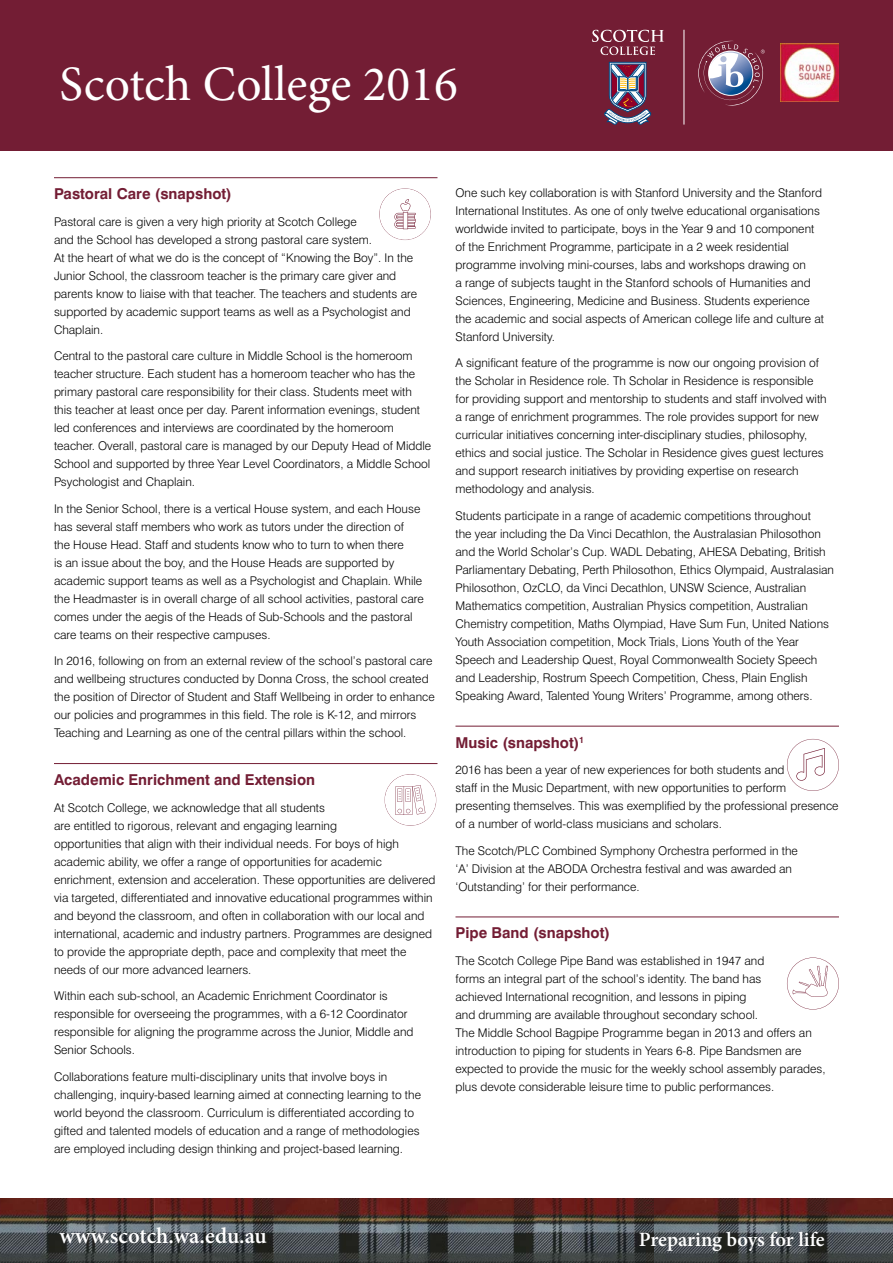
<style>
.page{position:relative;width:893px;height:1263px;background:#fff}
.page>*{position:absolute;margin:0;border:0;box-sizing:border-box;transform-origin:0 0}
.t1{font:49.5px "Minion Pro";color:#fff}
.t2{font:600 22.5px "Minion Pro";color:#fff}
.t3{font:600 20.4px "Minion Pro";letter-spacing:-.005em;color:#fff}
.t4{font:700 15px "Swiss 721 BT";color:#731d34}
.t5{font:300 12px/18px "Swiss 721 BT";color:#000}
</style>
<div class="page">
<hr style="left:54px;top:177px;width:383px;height:1px;background:#731d34">
<hr style="left:54px;top:763px;width:383px;height:1px;background:#731d34">
<hr style="left:455px;top:726px;width:384px;height:1px;background:#731d34">
<hr style="left:455px;top:917px;width:384px;height:1px;background:#731d34">
<svg style="left:379px;top:188px;width:52px;height:52px"></svg>
<svg style="left:384px;top:774px;width:52px;height:52px"></svg>
<svg style="left:787px;top:739px;width:52px;height:52px"></svg>
<svg style="left:787px;top:957px;width:52px;height:52px"></svg>
<div style="left:0;top:0;width:893px;height:151px;background:#731d34"></div>
<img style="left:0;top:1199px;width:154px;height:64px">
<img style="left:653px;top:1199px;width:240px;height:64px">
<img style="left:154px;top:1199px;width:499px;height:64px">
<hr style="left:684px;top:30px;width:1px;height:95px;background:#fff">
<svg style="left:698px;top:41px;width:67px;height:65px"></svg>
<img style="left:780px;top:43px;width:59px;height:59px">
<svg style="left:592px;top:30px;width:72px;height:25px"></svg>
<svg style="left:604px;top:62px;width:48px;height:63px"></svg>
<h1 class="t1" style="left:60px;top:54px;width:400px">Scotch College 2016</h1>
<p class="t4" style="left:54px;top:185px;width:179px">Pastoral Care (snapshot)</p>
<p class="t5" style="left:54px;top:212px;width:365px">Pastoral care is given a very high priority at Scotch College<br>and the School has developed a strong pastoral care system.<br>At the heart of what we do is the concept of “Knowing the Boy”. In the Junior School, the classroom teacher is the primary care giver and parents know to liaise with that teacher. The teachers and students are supported by academic support teams as well as a Psychologist and Chaplain.</p>
<p class="t5" style="left:54px;top:347px;width:379px">Central to the pastoral care culture in Middle School is the homeroom teacher structure. Each student has a homeroom teacher who has the primary pastoral care responsibility for their class. Students meet with this teacher at least once per day. Parent information evenings, student led conferences and interviews are coordinated by the homeroom teacher. Overall, pastoral care is managed by our Deputy Head of Middle School and supported by three Year Level Coordinators, a Middle School Psychologist and Chaplain.</p>
<p class="t5" style="left:54px;top:499px;width:371px">In the Senior School, there is a vertical House system, and each House has several staff members who work as tutors under the direction of<br>the House Head. Staff and students know who to turn to when there<br>is an issue about the boy, and the House Heads are supported by academic support teams as well as a Psychologist and Chaplain. While the Headmaster is in overall charge of all school activities, pastoral care comes under the aegis of the Heads of Sub-Schools and the pastoral care teams on their respective campuses.</p>
<p class="t5" style="left:54px;top:652px;width:382px">In 2016, following on from an external review of the school’s pastoral care and wellbeing structures conducted by Donna Cross, the school created the position of Director of Student and Staff Wellbeing in order to enhance our policies and programmes in this field. The role is K-12, and mirrors Teaching and Learning as one of the central pillars within the school.</p>
<p class="t4" style="left:54px;top:770px;width:263px">Academic Enrichment and Extension</p>
<p class="t5" style="left:54px;top:798px;width:383px">At Scotch College, we acknowledge that all students<br>are entitled to rigorous, relevant and engaging learning<br>opportunities that align with their individual needs. For boys of high academic ability, we offer a range of opportunities for academic enrichment, extension and acceleration. These opportunities are delivered via targeted, differentiated and innovative educational programmes within and beyond the classroom, and often in collaboration with our local and international, academic and industry partners. Programmes are designed to provide the appropriate depth, pace and complexity that meet the needs of our more advanced learners.</p>
<p class="t5" style="left:54px;top:987px;width:361px">Within each sub-school, an Academic Enrichment Coordinator is responsible for overseeing the programmes, with a 6-12 Coordinator responsible for aligning the programme across the Junior, Middle and Senior Schools.</p>
<p class="t5" style="left:54px;top:1067px;width:368px">Collaborations feature multi-disciplinary units that involve boys in challenging, inquiry-based learning aimed at connecting learning to the world beyond the classroom. Curriculum is differentiated according to gifted and talented models of education and a range of methodologies are employed including design thinking and project-based learning.</p>
<p class="t5" style="left:455px;top:183px;width:370px">One such key collaboration is with Stanford University and the Stanford International Institutes. As one of only twelve educational organisations worldwide invited to participate, boys in the Year 9 and 10 component of the Enrichment Programme, participate in a 2 week residential programme involving mini-courses, labs and workshops drawing on<br>a range of subjects taught in the Stanford schools of Humanities and Sciences, Engineering, Medicine and Business. Students experience the academic and social aspects of American college life and culture at Stanford University.</p>
<p class="t5" style="left:455px;top:354px;width:373px">A significant feature of the programme is now our ongoing provision of the Scholar in Residence role. Th Scholar in Residence is responsible for providing support and mentorship to students and staff involved with a range of enrichment programmes. The role provides support for new curricular initiatives concerning inter-disciplinary studies, philosophy, ethics and social justice. The Scholar in Residence gives guest lectures and support research initiatives by providing expertise on research methodology and analysis.</p>
<p class="t5" style="left:455px;top:506px;width:380px">Students participate in a range of academic competitions throughout<br>the year including the Da Vinci Decathlon, the Australasian Philosothon and the World Scholar’s Cup. WADL Debating, AHESA Debating, British Parliamentary Debating, Perth Philosothon, Ethics Olympaid, Australasian Philosothon, OzCLO, da Vinci Decathlon, UNSW Science, Australian Mathematics competition, Australian Physics competition, Australian Chemistry competition, Maths Olympiad, Have Sum Fun, United Nations Youth Association competition, Mock Trials, Lions Youth of the Year Speech and Leadership Quest, Royal Commonwealth Society Speech and Leadership, Rostrum Speech Competition, Chess, Plain English Speaking Award, Talented Young Writers’ Programme, among others.</p>
<p class="t4" style="left:455px;top:733px;width:130px">Music (snapshot)<sup>1</sup></p>
<p class="t5" style="left:455px;top:761px;width:385px">2016 has been a year of new experiences for both students and<br>staff in the Music Department, with new opportunities to perform presenting themselves. This was exemplified by the professional presence of a number of world-class musicians and scholars.</p>
<p class="t5" style="left:455px;top:841px;width:344px">The Scotch/PLC Combined Symphony Orchestra performed in the ‘A’ Division at the ABODA Orchestra festival and was awarded an ‘Outstanding’ for their performance.</p>
<p class="t4" style="left:455px;top:924px;width:156px">Pipe Band (snapshot)</p>
<p class="t5" style="left:455px;top:951px;width:372px">The Scotch College Pipe Band was established in 1947 and<br>forms an integral part of the school’s identity. The band has<br>achieved International recognition, and lessons in piping<br>and drumming are available throughout secondary school.<br>The Middle School Bagpipe Programme began in 2013 and offers an introduction to piping for students in Years 6-8. Pipe Bandsmen are expected to provide the music for the weekly school assembly parades, plus devote considerable leisure time to public performances.</p>
<h2 class="t2" style="left:60px;top:1220px;width:209px">www.scotch.wa.edu.au</h2>
<h3 class="t3" style="left:639px;top:1225px;width:188px">Preparing boys for life</h3>
</div>
